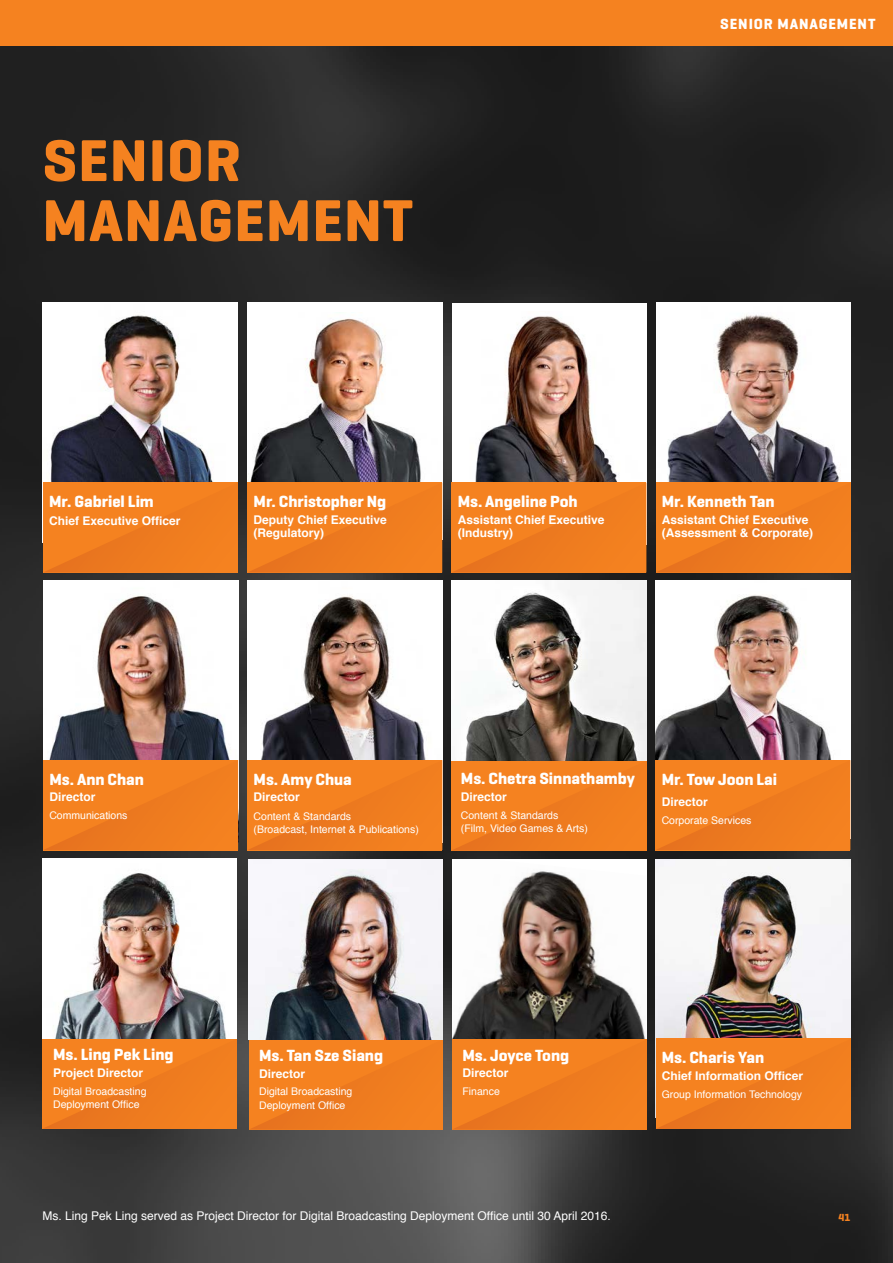
<style>
.page{position:relative;width:893px;height:1263px;background:#fff}
.page>*{position:absolute;margin:0;border:0;box-sizing:border-box;transform-origin:0 0}
.t1{font:700 60px/60px "Geogrotesque";letter-spacing:.02em;color:#f58220}
.t2{font:700 16.5px "Geogrotesque";color:#fff}
.t3{font:700 15px "Geogrotesque";letter-spacing:.06em;color:#fff}
.t4{font:700 12px/13.5px "Helvetica";color:#fff}
.t5{font:12px "Helvetica";color:#fff}
.t6{font:10.5px/13.5px "Helvetica";color:#fff}
.t7{font:700 10.5px "Geogrotesque";color:#f58220}
</style>
<div class="page">
<img style="left:0;top:45px;width:893px;height:1218px">
<div style="left:0;top:0;width:893px;height:45px;background:#f58220"></div>
<svg style="left:451px;top:760px;width:196px;height:90px;background:#f07e20"></svg>
<img style="left:451px;top:580px;width:196px;height:180px">
<img style="left:43px;top:303px;width:195px;height:179px">
<div style="left:247px;top:303px;width:195px;height:236px;background:#fff"></div>
<img style="left:248px;top:318px;width:173px;height:164px">
<div style="left:452px;top:303px;width:194px;height:241px;background:#fff"></div>
<img style="left:475px;top:316px;width:142px;height:166px">
<svg style="left:43px;top:482px;width:195px;height:90px;background:#f27f1f"></svg>
<svg style="left:247px;top:482px;width:195px;height:90px;background:#f27f1f"></svg>
<svg style="left:451px;top:482px;width:195px;height:90px;background:#f27f1f"></svg>
<img style="left:247px;top:580px;width:194px;height:180px">
<svg style="left:247px;top:760px;width:195px;height:90px;background:#f27f1f"></svg>
<img style="left:656px;top:303px;width:194px;height:179px">
<svg style="left:656px;top:482px;width:194px;height:90px;background:#f27f1f"></svg>
<img style="left:655px;top:580px;width:195px;height:180px">
<svg style="left:655px;top:760px;width:195px;height:90px;background:#f27f1f"></svg>
<img style="left:43px;top:580px;width:195px;height:180px">
<svg style="left:43px;top:760px;width:195px;height:90px;background:#f27f1f"></svg>
<svg style="left:42px;top:1039px;width:195px;height:90px;background:#f27f1f"></svg>
<div style="left:43px;top:858px;width:194px;height:181px;background:#fff"></div>
<img style="left:53px;top:873px;width:173px;height:166px">
<img style="left:452px;top:859px;width:195px;height:180px">
<svg style="left:452px;top:1039px;width:195px;height:90px;background:#f27f1f"></svg>
<img style="left:655px;top:859px;width:195px;height:258px">
<svg style="left:656px;top:1039px;width:194px;height:90px;background:#f27f1f"></svg>
<svg style="left:249px;top:1039px;width:193px;height:90px;background:#f07e20"></svg>
<img style="left:249px;top:859px;width:193px;height:180px">
<h1 class="t1" style="left:43px;top:131px;width:372px">SENIOR<br>MANAGEMENT</h1>
<h3 class="t3" style="left:720px;top:14px;width:157px">SENIOR MANAGEMENT</h3>
<h2 class="t2" style="left:49px;top:491px;width:106px">Mr. Gabriel Lim</h2>
<p class="t4" style="left:49px;top:514px;width:133px">Chief Executive Officer</p>
<h2 class="t2" style="left:254px;top:491px;width:134px">Mr. Christopher Ng</h2>
<p class="t4" style="left:254px;top:513px;width:135px">Deputy Chief Executive (Regulatory)</p>
<h2 class="t2" style="left:458px;top:491px;width:122px">Ms. Angeline Poh</h2>
<p class="t4" style="left:458px;top:513px;width:148px">Assistant Chief Executive (Industry)</p>
<h2 class="t2" style="left:662px;top:491px;width:114px">Mr. Kenneth Tan</h2>
<p class="t4" style="left:662px;top:513px;width:153px">Assistant Chief Executive (Assessment &amp; Corporate)</p>
<h2 class="t2" style="left:49px;top:769px;width:96px">Ms. Ann Chan</h2>
<p class="t4" style="left:49px;top:790px;width:48px">Director</p>
<p class="t6" style="left:49px;top:809px;width:80px">Communications</p>
<h2 class="t2" style="left:254px;top:769px;width:100px">Ms. Amy Chua</h2>
<p class="t4" style="left:254px;top:790px;width:48px">Director</p>
<p class="t6" style="left:254px;top:809px;width:167px">Content &amp; Standards<br>(Broadcast, Internet &amp; Publications)</p>
<h2 class="t2" style="left:461px;top:768px;width:176px">Ms. Chetra Sinnathamby</h2>
<p class="t4" style="left:461px;top:790px;width:48px">Director</p>
<p class="t6" style="left:461px;top:808px;width:129px">Content &amp; Standards<br>(Film, Video Games &amp; Arts)</p>
<h2 class="t2" style="left:662px;top:769px;width:117px">Mr. Tow Joon Lai</h2>
<p class="t4" style="left:662px;top:795px;width:48px">Director</p>
<p class="t6" style="left:662px;top:814px;width:91px">Corporate Services</p>
<h2 class="t2" style="left:53px;top:1044px;width:122px">Ms. Ling Pek Ling</h2>
<p class="t4" style="left:53px;top:1066px;width:92px">Project Director</p>
<p class="t6" style="left:53px;top:1084px;width:95px">Digital Broadcasting<br>Deployment Office</p>
<h2 class="t2" style="left:259px;top:1045px;width:126px">Ms. Tan Sze Siang</h2>
<p class="t4" style="left:259px;top:1067px;width:48px">Director</p>
<p class="t6" style="left:259px;top:1085px;width:95px">Digital Broadcasting<br>Deployment Office</p>
<h2 class="t2" style="left:462px;top:1045px;width:108px">Ms. Joyce Tong</h2>
<p class="t4" style="left:462px;top:1066px;width:48px">Director</p>
<p class="t6" style="left:462px;top:1085px;width:39px">Finance</p>
<p class="t5" style="left:43px;top:1207px;width:570px">Ms. Ling Pek Ling served as Project Director for Digital Broadcasting Deployment Office until 30 April 2016.</p>
<h2 class="t2" style="left:662px;top:1047px;width:104px">Ms. Charis Yan</h2>
<p class="t4" style="left:662px;top:1069px;width:143px">Chief Information Officer</p>
<p class="t6" style="left:662px;top:1088px;width:142px">Group Information Technology</p>
<p class="t7" style="left:838px;top:1211px;width:13px">41</p>
</div>
